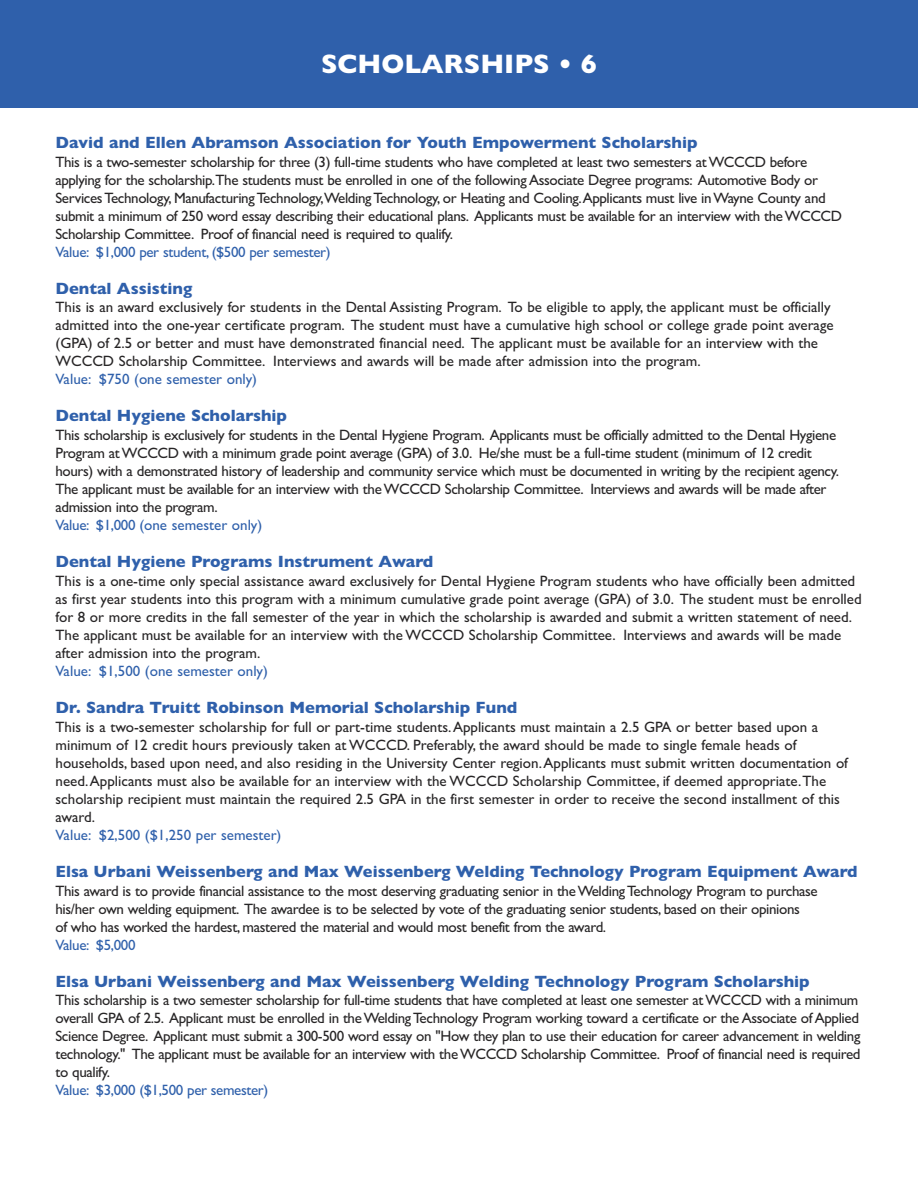
<style>
.page{position:relative;width:918px;height:1188px;background:#fff}
.page>*{position:absolute;margin:0;border:0;box-sizing:border-box;transform-origin:0 0}
.t1{font:700 27px "Gill Sans";color:#fff}
.t2{font:700 16.5px "Gill Sans";color:#2f60ab}
.t3{font:15px/18px "Gill Sans";letter-spacing:-.025em;color:#272526}
.t4{font:15px/18px "Gill Sans";color:#272526}
.t5{font:15px "Gill Sans";letter-spacing:-.01em;color:#2f60ab}
</style>
<div class="page">
<div style="left:0;top:0;width:918px;height:107px;background:#2f60ab"></div>
<h1 class="t1" style="left:321px;top:55px;width:277px">SCHOLARSHIPS • 6</h1>
<p class="t2" style="left:56px;top:137px;width:644px">David and Ellen Abramson Association for Youth Empowerment Scholarship</p>
<p class="t3" style="left:56px;top:154px;width:788px">This is a two-semester scholarship for three (3) full-time students who have completed at least two semesters at WCCCD before applying for the scholarship.The students must be enrolled in one of the following Associate Degree programs: Automotive Body or Services Technology, Manufacturing Technology,Welding Technology, or Heating and Cooling.Applicants must live in Wayne County and submit a minimum of 250 word essay describing their educational plans. Applicants must be available for an interview with the WCCCD Scholarship Committee. Proof of financial need is required to qualify.</p>
<p class="t5" style="left:56px;top:246px;width:277px">Value: $1,000 per student, ($500 per semester)</p>
<p class="t2" style="left:56px;top:282px;width:138px">Dental Assisting</p>
<p class="t4" style="left:56px;top:300px;width:780px">This is an award exclusively for students in the Dental Assisting Program. To be eligible to apply, the applicant must be officially admitted into the one-year certificate program. The student must have a cumulative high school or college grade point average (GPA) of 2.5 or better and must have demonstrated financial need. The applicant must be available for an interview with the WCCCD Scholarship Committee. Interviews and awards will be made after admission into the program.</p>
<p class="t5" style="left:56px;top:374px;width:203px">Value: $750 (one semester only)</p>
<p class="t2" style="left:56px;top:410px;width:233px">Dental Hygiene Scholarship</p>
<p class="t3" style="left:56px;top:428px;width:785px">This scholarship is exclusively for students in the Dental Hygiene Program. Applicants must be officially admitted to the Dental Hygiene Program at WCCCD with a minimum grade point average (GPA) of 3.0. He/she must be a full-time student (minimum of 12 credit hours) with a demonstrated history of leadership and community service which must be documented in writing by the recipient agency.<br>The applicant must be available for an interview with the WCCCD Scholarship Committee. Interviews and awards will be made after admission into the program.</p>
<p class="t5" style="left:56px;top:520px;width:208px">Value: $1,000 (one semester only)</p>
<p class="t2" style="left:56px;top:556px;width:379px">Dental Hygiene Programs Instrument Award</p>
<p class="t4" style="left:56px;top:574px;width:808px">This is a one-time only special assistance award exclusively for Dental Hygiene Program students who have officially been admitted as first year students into this program with a minimum cumulative grade point average (GPA) of 3.0. The student must be enrolled for 8 or more credits in the fall semester of the year in which the scholarship is awarded and submit a written statement of need.<br>The applicant must be available for an interview with the WCCCD Scholarship Committee. Interviews and awards will be made after admission into the program.</p>
<p class="t5" style="left:56px;top:666px;width:214px">Value: $1,500 (one semester only)</p>
<p class="t2" style="left:56px;top:702px;width:463px">Dr. Sandra Truitt Robinson Memorial Scholarship Fund</p>
<p class="t4" style="left:56px;top:719px;width:794px">This is a two-semester scholarship for full or part-time students. Applicants must maintain a 2.5 GPA or better based upon a minimum of 12 credit hours previously taken at WCCCD. Preferably, the award should be made to single female heads of households, based upon need, and also residing in the University Center region. Applicants must submit written documentation of need. Applicants must also be available for an interview with the WCCCD Scholarship Committee, if deemed appropriate. The scholarship recipient must maintain the required 2.5 GPA in the first semester in order to receive the second installment of this award.</p>
<p class="t5" style="left:56px;top:830px;width:228px">Value: $2,500 ($1,250 per semester)</p>
<p class="t2" style="left:55px;top:866px;width:804px">Elsa Urbani Weissenberg and Max Weissenberg Welding Technology Program Equipment Award</p>
<p class="t3" style="left:56px;top:883px;width:764px">This award is to provide financial assistance to the most deserving graduating senior in the Welding Technology Program to purchase his/her own welding equipment. The awardee is to be selected by vote of the graduating senior students, based on their opinions<br>of who has worked the hardest, mastered the material and would most benefit from the award.</p>
<p class="t5" style="left:56px;top:939px;width:82px">Value: $5,000</p>
<p class="t2" style="left:56px;top:975px;width:756px">Elsa Urbani Weissenberg and Max Weissenberg Welding Technology Program Scholarship</p>
<p class="t3" style="left:55px;top:993px;width:807px">This scholarship is a two semester scholarship for full-time students that have completed at least one semester at WCCCD with a minimum overall GPA of 2.5. Applicant must be enrolled in the Welding Technology Program working toward a certificate or the Associate of Applied Science Degree. Applicant must submit a 300-500 word essay on "How they plan to use their education for career advancement in welding technology." The applicant must be available for an interview with the WCCCD Scholarship Committee. Proof of financial need is required to qualify.</p>
<p class="t5" style="left:56px;top:1085px;width:214px">Value: $3,000 ($1,500 per semester)</p>
</div>
